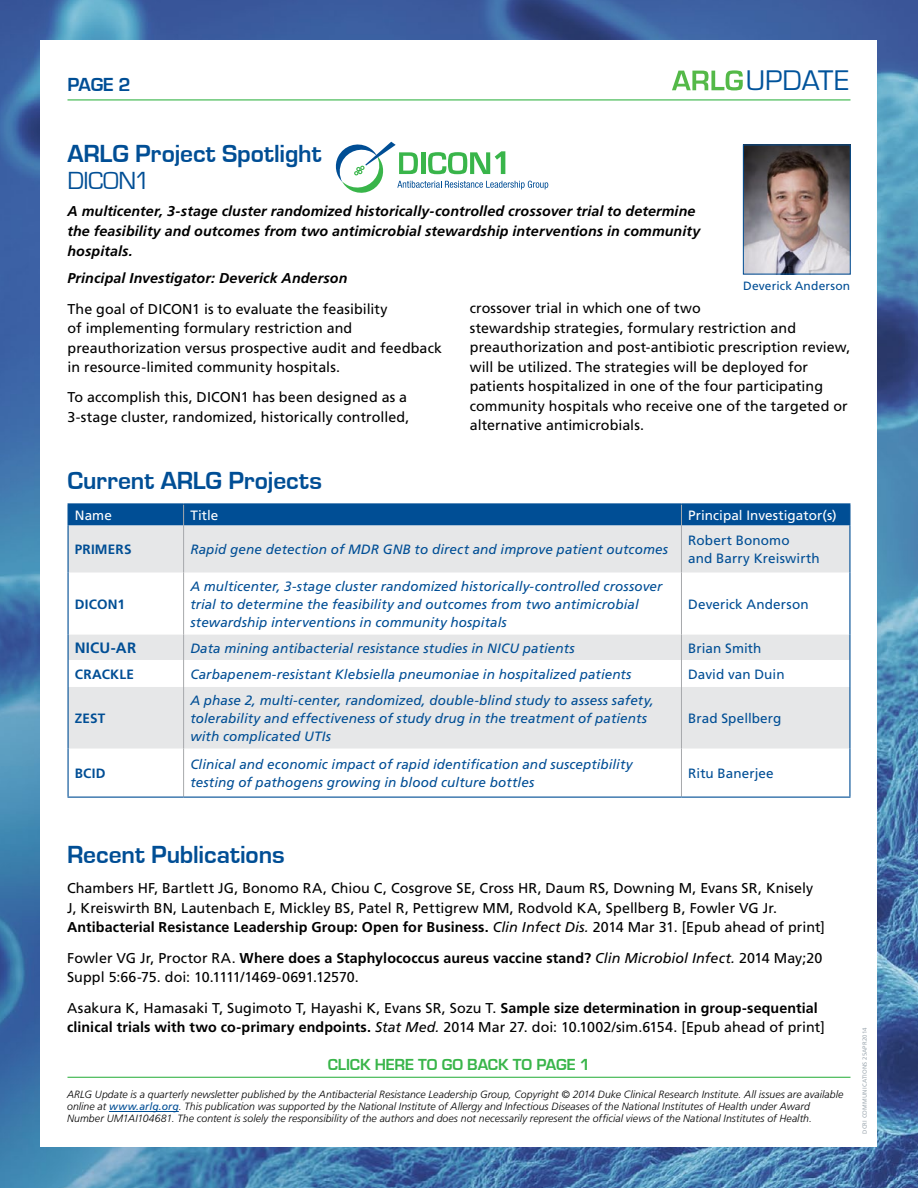
<style>
.page{position:relative;width:918px;height:1188px;background:#fff}
.page>*{position:absolute;margin:0;border:0;box-sizing:border-box;transform-origin:0 0}
.t1{font:29.55px "Eurostile";color:#00539b}
.t2{font:700 25.5px "Eurostile";letter-spacing:-.005em;color:#004e95}
.t3{font:25.5px "Eurostile";letter-spacing:-.025em;color:#004e95}
.t4{font:700 19.5px "Eurostile";color:#004e95}
.t5{font:700 16.5px "Eurostile";letter-spacing:-.005em;color:#39b54a}
.t6{font:700 15px "Frutiger";letter-spacing:.015em;color:#004e95}
.t7{font:14.25px/19.5px "Frutiger";letter-spacing:.005em;color:#000}
.t8{font:italic 700 14.25px/20.2px "Frutiger";letter-spacing:.005em;color:#000}
.t9{font:italic 13.5px/18px "Frutiger";letter-spacing:.005em;color:#004e95}
.t10{font:13.5px/18px "Frutiger";letter-spacing:.005em;color:#004e95}
.t11{font:13.5px "Frutiger";letter-spacing:.005em;color:#fff}
.t12{font:700 13.5px "Frutiger";letter-spacing:.015em;color:#004e95}
.t13{font:12px "Frutiger";letter-spacing:.015em;color:#004e95}
.t14{font:italic 300 10.5px/12px "Frutiger";letter-spacing:.005em;color:#000}
.t15{font:6px "Frutiger";letter-spacing:.025em;color:#a2acb4}
.s1{font-weight:700}
.s2{font-style:italic}
.s3{font-weight:400;color:#004e95}
</style>
<div class="page">
<img style="left:0;top:0;width:918px;height:1188px">
<div style="left:40px;top:40px;width:838px;height:1108px;background:#fff"></div>
<hr style="left:68px;top:1077px;width:782px;height:1px;background:#39b54a">
<hr style="left:109px;top:1111px;width:70px;height:1px;background:#004e95">
<svg style="left:672px;top:70px;width:71px;height:20px"></svg>
<hr style="left:68px;top:99px;width:782px;height:1px;background:#39b54a">
<img style="left:745px;top:147px;width:103px;height:125px">
<div style="left:743px;top:145px;width:107px;height:129px;border:1px solid #004e95"></div>
<svg style="left:336px;top:142px;width:212px;height:51px"></svg>
<svg style="left:69px;top:526px;width:780px;height:223px;fill:#e6e7e8"></svg>
<hr style="left:183px;top:526px;width:1px;height:47px;background:#a7a9ac">
<hr style="left:681px;top:526px;width:1px;height:47px;background:#a7a9ac">
<hr style="left:183px;top:573px;width:1px;height:62px;background:#a7a9ac">
<hr style="left:681px;top:573px;width:1px;height:62px;background:#a7a9ac">
<svg style="left:183px;top:635px;width:1px;height:52px"></svg>
<svg style="left:681px;top:635px;width:1px;height:52px"></svg>
<hr style="left:183px;top:687px;width:1px;height:62px;background:#a7a9ac">
<hr style="left:681px;top:687px;width:1px;height:62px;background:#a7a9ac">
<hr style="left:183px;top:749px;width:1px;height:48px;background:#a7a9ac">
<hr style="left:681px;top:749px;width:1px;height:48px;background:#a7a9ac">
<hr style="left:68px;top:503px;width:116px;height:2px;background:#004e95">
<hr style="left:184px;top:503px;width:497px;height:2px;background:#004e95">
<hr style="left:681px;top:503px;width:170px;height:2px;background:#004e95">
<div style="left:68px;top:504px;width:782px;height:22px;background:#004e95"></div>
<hr style="left:68px;top:526px;width:1px;height:47px;background:#004e95">
<hr style="left:849px;top:526px;width:1px;height:47px;background:#004e95">
<hr style="left:68px;top:573px;width:1px;height:62px;background:#004e95">
<hr style="left:849px;top:573px;width:1px;height:62px;background:#004e95">
<svg style="left:68px;top:635px;width:1px;height:52px"></svg>
<svg style="left:849px;top:635px;width:1px;height:52px"></svg>
<hr style="left:68px;top:687px;width:1px;height:62px;background:#004e95">
<hr style="left:849px;top:687px;width:1px;height:62px;background:#004e95">
<hr style="left:68px;top:749px;width:1px;height:48px;background:#004e95">
<hr style="left:849px;top:749px;width:1px;height:48px;background:#004e95">
<hr style="left:68px;top:797px;width:116px;height:1px;background:#004e95">
<hr style="left:184px;top:797px;width:497px;height:1px;background:#004e95">
<hr style="left:681px;top:797px;width:170px;height:1px;background:#004e95">
<h3 class="t4" style="left:68px;top:74px;width:65px">PAGE 2</h3>
<h1 class="t1" style="left:746px;top:65px;width:105px">UPDATE</h1>
<h2 class="t2" style="left:68px;top:139px;width:256px">ARLG Project Spotlight</h2>
<h2 class="t3" style="left:68px;top:167px;width:84px">DICON1</h2>
<p class="t8" style="left:68px;top:201px;width:634px">A multicenter, 3-stage cluster randomized historically-controlled crossover trial to determine the feasibility and outcomes from two antimicrobial stewardship interventions in community hospitals.</p>
<p class="t8" style="left:68px;top:268px;width:281px">Principal Investigator: Deverick Anderson</p>
<p class="t7" style="left:68px;top:299px;width:376px">The goal of DICON1 is to evaluate the feasibility<br>of implementing formulary restriction and preauthorization versus prospective audit and feedback in resource-limited community hospitals.</p>
<p class="t7" style="left:68px;top:387px;width:343px">To accomplish this, DICON1 has been designed as a<br>3-stage cluster, randomized, historically controlled,</p>
<p class="t13" style="left:743px;top:279px;width:109px">Deverick Anderson</p>
<p class="t7" style="left:470px;top:299px;width:382px">crossover trial in which one of two<br>stewardship strategies, formulary restriction and preauthorization and post-antibiotic prescription review, will be utilized. The strategies will be deployed for patients hospitalized in one of the four participating community hospitals who receive one of the targeted or alternative antimicrobials.</p>
<h2 class="t2" style="left:68px;top:467px;width:256px">Current ARLG Projects</h2>
<p class="t11" style="left:75px;top:507px;width:39px">Name</p>
<p class="t11" style="left:190px;top:507px;width:30px">Title</p>
<p class="t11" style="left:688px;top:507px;width:150px">Principal Investigator(s)</p>
<p class="t12" style="left:75px;top:542px;width:58px">PRIMERS</p>
<p class="t9" style="left:190px;top:540px;width:479px">Rapid gene detection of MDR GNB to direct and improve patient outcomes</p>
<p class="t10" style="left:688px;top:531px;width:133px">Robert Bonomo<br>and Barry Kreiswirth</p>
<p class="t12" style="left:75px;top:596px;width:52px">DICON1</p>
<p class="t9" style="left:190px;top:577px;width:474px">A multicenter, 3-stage cluster randomized historically-controlled crossover trial to determine the feasibility and outcomes from two antimicrobial stewardship interventions in community hospitals</p>
<p class="t10" style="left:688px;top:595px;width:122px">Deverick Anderson</p>
<p class="t6" style="left:75px;top:639px;width:63px">NICU-AR</p>
<p class="t9" style="left:190px;top:639px;width:386px">Data mining antibacterial resistance studies in NICU patients</p>
<p class="t10" style="left:688px;top:639px;width:75px">Brian Smith</p>
<p class="t12" style="left:75px;top:666px;width:61px">CRACKLE</p>
<p class="t9" style="left:190px;top:665px;width:443px">Carbapenem-resistant Klebsiella pneumoniae in hospitalized patients</p>
<p class="t10" style="left:688px;top:665px;width:98px">David van Duin</p>
<p class="t12" style="left:75px;top:710px;width:32px">ZEST</p>
<p class="t9" style="left:190px;top:691px;width:465px">A phase 2, multi-center, randomized, double-blind study to assess safety, tolerability and effectiveness of study drug in the treatment of patients with complicated UTIs</p>
<p class="t10" style="left:688px;top:709px;width:95px">Brad Spellberg</p>
<p class="t12" style="left:75px;top:765px;width:32px">BCID</p>
<p class="t9" style="left:190px;top:755px;width:444px">Clinical and economic impact of rapid identification and susceptibility testing of pathogens growing in blood culture bottles</p>
<p class="t10" style="left:688px;top:764px;width:87px">Ritu Banerjee</p>
<h2 class="t2" style="left:67px;top:841px;width:219px">Recent Publications</h2>
<p class="t7" style="left:67px;top:879px;width:759px">Chambers HF, Bartlett JG, Bonomo RA, Chiou C, Cosgrove SE, Cross HR, Daum RS, Downing M, Evans SR, Knisely<br>J, Kreiswirth BN, Lautenbach E, Mickley BS, Patel R, Pettigrew MM, Rodvold KA, Spellberg B, Fowler VG Jr.<br><span class="s1">Antibacterial Resistance Leadership Group: Open for Business.</span> <span class="s2">Clin Infect Dis.</span> 2014 Mar 31. [Epub ahead of print]</p>
<p class="t7" style="left:67px;top:948px;width:757px">Fowler VG Jr, Proctor RA. <span class="s1">Where does a Staphylococcus aureus vaccine stand?</span> <span class="s2">Clin Microbiol Infect.</span> 2014 May;20<br>Suppl 5:66-75. doi: 10.1111/1469-0691.12570.</p>
<p class="t7" style="left:67px;top:998px;width:759px">Asakura K, Hamasaki T, Sugimoto T, Hayashi K, Evans SR, Sozu T. <span class="s1">Sample size determination in group-sequential clinical trials with two co-primary endpoints.</span> <span class="s2">Stat Med.</span> 2014 Mar 27. doi: 10.1002/sim.6154. [Epub ahead of print]</p>
<p class="t5" style="left:328px;top:1055px;width:264px">CLICK HERE TO GO BACK TO PAGE 1</p>
<p class="t14" style="left:67px;top:1089px;width:778px">ARLG Update is a quarterly newsletter published by the Antibacterial Resistance Leadership Group, Copyright © 2014 Duke Clinical Research Institute. All issues are available online at <span class="s3">www.arlg.org</span>. This publication was supported by the National Institute of Allergy and Infectious Diseases of the National Institutes of Health under Award<br>Number UM1AI104681. The content is solely the responsibility of the authors and does not necessarily represent the official views of the National Institutes of Health.</p>
<p class="t15" style="left:861px;top:1134px;width:108px;rotate:-90deg">DCRI COMMUNICATIONS 25APR2014</p>
</div>
